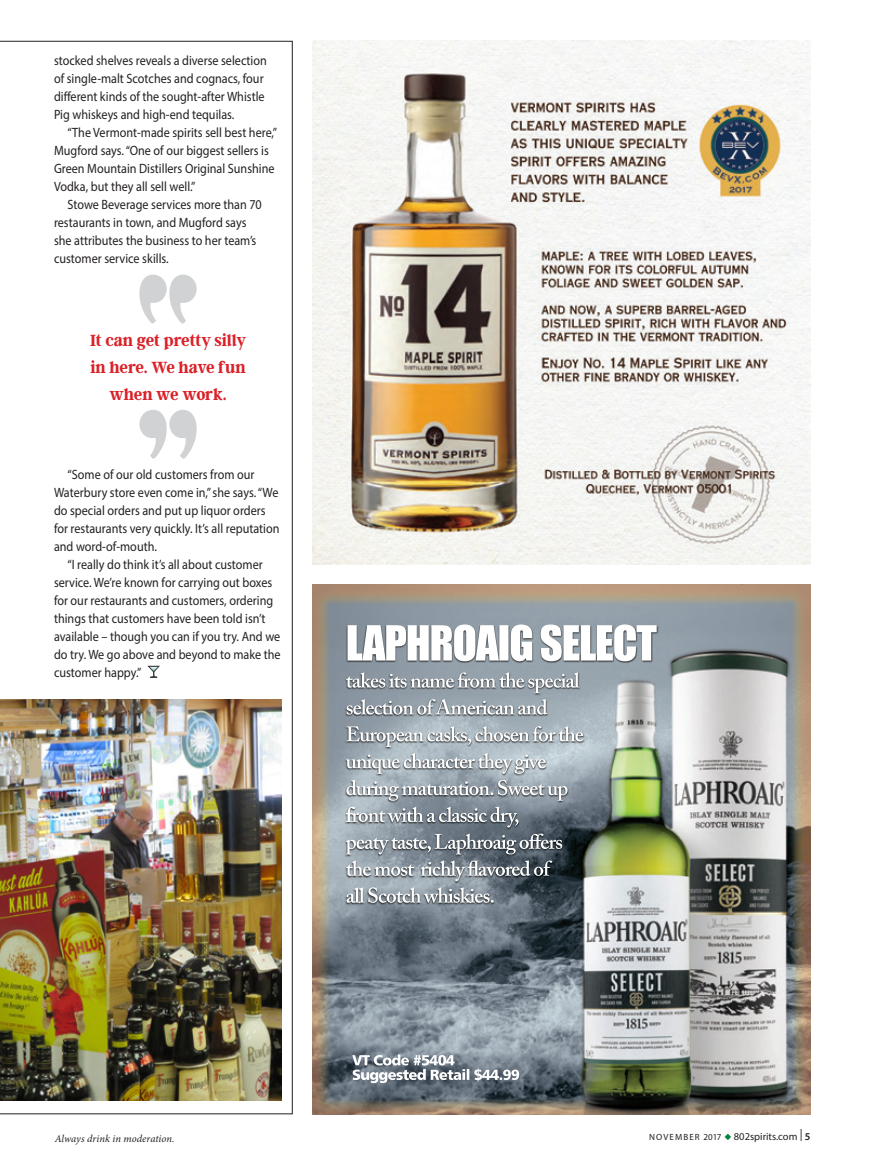
<style>
.page{position:relative;width:878px;height:1175px;background:#fff}
.page>*{position:absolute;margin:0;border:0;box-sizing:border-box;transform-origin:0 0}
.on_our_shelves_head{font:700 18px/27px "Argent CF";letter-spacing:-.01em;color:#da2128;text-align:center;scale:.9 1}
.body{font:13.5px/18px "Myriad Pro";color:#231f20;scale:.9 1}
.t1{font:10.5px "Myriad Pro";color:#231f20}
.t2{font:italic 10.5px "Minion Pro";color:#231f20}
.s1{font-size:9px}
.s2{color:#00843d}
.s3{font-size:12px}
.s4{font-weight:600}
</style>
<div class="page">
<img style="left:0;top:41px;width:292px;height:1073px">
<svg style="left:146px;top:666px;width:15px;height:11px"></svg>
<svg style="left:139px;top:274px;width:58px;height:50px"></svg>
<svg style="left:139px;top:410px;width:58px;height:49px"></svg>
<img style="left:313px;top:584px;width:497px;height:530px">
<img style="left:313px;top:40px;width:497px;height:525px">
<p class="body" style="left:54px;top:51px;width:238px">stocked shelves reveals a diverse selection of single-malt Scotches and cognacs, four different kinds of the sought-after Whistle Pig whiskeys and high-end tequilas.</p>
<p class="body" style="left:54px;top:123px;width:249px;text-indent:14px">“The Vermont-made spirits sell best here,” Mugford says. “One of our biggest sellers is Green Mountain Distillers Original Sunshine Vodka, but they all sell well.”</p>
<p class="body" style="left:54px;top:195px;width:232px;text-indent:14px">Stowe Beverage services more than 70 restaurants in town, and Mugford says she attributes the business to her team’s customer service skills.</p>
<p class="on_our_shelves_head" style="left:90px;top:327px;width:175px">It can get pretty silly in here. We have fun when we work.</p>
<p class="body" style="left:54px;top:465px;width:252px;text-indent:14px">“Some of our old customers from our Waterbury store even come in,” she says. “We do special orders and put up liquor orders for restaurants very quickly. It’s all reputation and word-of-mouth.</p>
<p class="body" style="left:54px;top:555px;width:253px;text-indent:14px">“I really do think it’s all about customer service. We’re known for carrying out boxes for our restaurants and customers, ordering things that customers have been told isn’t available – though you can if you try. And we do try. We go above and beyond to make the customer happy.”</p>
<p class="t2" style="left:55px;top:1131px;width:121px">Always drink in moderation.</p>
<p class="t1" style="left:649px;top:1129px;width:163px"><span class="s1">N O V E M B E R 2017</span> <span class="s2">◆</span> 802spirits.com <span class="s3">|</span> <span class="s4">5</span></p>
</div>
